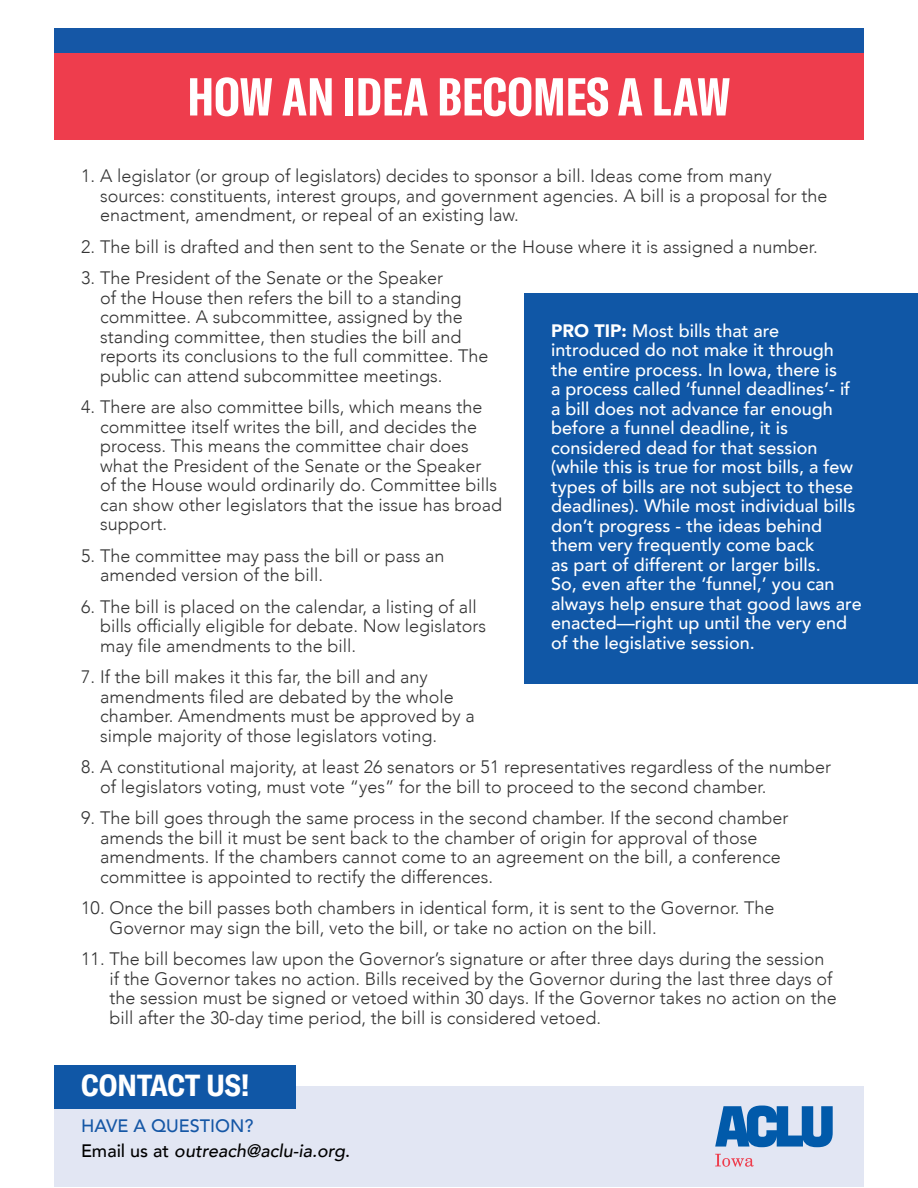
<style>
.page{position:relative;width:918px;height:1188px;background:#fff}
.page>*{position:absolute;margin:0;border:0;box-sizing:border-box;transform-origin:0 0}
.t1{font:700 extra-condensed 52.5px "GT America";color:#fff}
.Body_Copy_Header{font:700 condensed 30px "GT America";letter-spacing:-.005em;color:#fff}
.Body_Copy_Header-2{font:300 18px/19.5px "Avenir";color:#333}
.Body_Copy_Header-3{font:500 18px/19.5px "Avenir";color:#fff}
.Body_Copy_Header-4{font:italic 500 18px "Avenir";color:#000}
.Body_Copy_Header-5{font:500 18px "Avenir";color:#1557a6}
.s1{font-weight:900}
.s2{font-style:normal}
</style>
<div class="page">
<div style="left:54px;top:29px;width:810px;height:86px;background:#1557a6"></div>
<div style="left:54px;top:53px;width:810px;height:87px;background:#ee3d4d"></div>
<div style="left:54px;top:1087px;width:810px;height:100px;background:#e2e6f3"></div>
<div style="left:54px;top:1065px;width:241px;height:43px;background:#1057a6"></div>
<svg style="left:715px;top:1154px;width:39px;height:13px"></svg>
<svg style="left:715px;top:1106px;width:118px;height:41px"></svg>
<div style="left:524px;top:293px;width:394px;height:391px;background:#1057a6"></div>
<p class="t1" style="left:187px;top:65px;width:545px">HOW AN IDEA BECOMES A LAW</p>
<p class="Body_Copy_Header-2" style="left:100px;top:166px;width:729px;text-indent:-19px">1. A legislator (or group of legislators) decides to sponsor a bill. Ideas come from many sources: constituents, interest groups, and government agencies. A bill is a proposal for the enactment, amendment, or repeal of an existing law.</p>
<p class="Body_Copy_Header-2" style="left:81px;top:237px;width:738px">2. The bill is drafted and then sent to the Senate or the House where it is assigned a number.</p>
<p class="Body_Copy_Header-2" style="left:100px;top:268px;width:390px;text-indent:-19px">3. The President of the Senate or the Speaker<br>of the House then refers the bill to a standing committee. A subcommittee, assigned by the standing committee, then studies the bill and reports its conclusions to the full committee. The public can attend subcommittee meetings.</p>
<p class="Body_Copy_Header-2" style="left:100px;top:397px;width:404px;text-indent:-19px">4. There are also committee bills, which means the committee itself writes the bill, and decides the process. This means the committee chair does what the President of the Senate or the Speaker<br>of the House would ordinarily do. Committee bills can show other legislators that the issue has broad support.</p>
<p class="Body_Copy_Header-2" style="left:100px;top:546px;width:346px;text-indent:-19px">5. The committee may pass the bill or pass an amended version of the bill.</p>
<p class="Body_Copy_Header-2" style="left:100px;top:597px;width:388px;text-indent:-19px">6. The bill is placed on the calendar, a listing of all bills officially eligible for debate. Now legislators may file amendments to the bill.</p>
<p class="Body_Copy_Header-2" style="left:100px;top:667px;width:376px;text-indent:-19px">7. If the bill makes it this far, the bill and any amendments filed are debated by the whole chamber. Amendments must be approved by a simple majority of those legislators voting.</p>
<p class="Body_Copy_Header-2" style="left:100px;top:757px;width:733px;text-indent:-19px">8. A constitutional majority, at least 26 senators or 51 representatives regardless of the number of legislators voting, must vote “yes” for the bill to proceed to the second chamber.</p>
<p class="Body_Copy_Header-2" style="left:100px;top:808px;width:690px;text-indent:-19px">9. The bill goes through the same process in the second chamber. If the second chamber amends the bill it must be sent back to the chamber of origin for approval of those amendments. If the chambers cannot come to an agreement on the bill, a conference committee is appointed to rectify the differences.</p>
<p class="Body_Copy_Header-2" style="left:109px;top:898px;width:667px;text-indent:-28px">10. Once the bill passes both chambers in identical form, it is sent to the Governor. The<br>Governor may sign the bill, veto the bill, or take no action on the bill.</p>
<p class="Body_Copy_Header-2" style="left:109px;top:949px;width:729px;text-indent:-28px">11. The bill becomes law upon the Governor’s signature or after three days during the session if the Governor takes no action. Bills received by the Governor during the last three days of the session must be signed or vetoed within 30 days. If the Governor takes no action on the bill after the 30-day time period, the bill is considered vetoed.</p>
<p class="Body_Copy_Header-3" style="left:551px;top:320px;width:312px"><span class="s1">PRO TIP:</span> Most bills that are introduced do not make it through the entire process. In Iowa, there is<br>a process called ‘funnel deadlines’- if a bill does not advance far enough before a funnel deadline, it is considered dead for that session (while this is true for most bills, a few types of bills are not subject to these deadlines). While most individual bills don’t progress - the ideas behind them very frequently come back<br>as part of different or larger bills.<br>So, even after the ‘funnel,’ you can always help ensure that good laws are enacted—right up until the very end of the legislative session.</p>
<p class="Body_Copy_Header" style="left:81px;top:1067px;width:170px">CONTACT US!</p>
<p class="Body_Copy_Header-5" style="left:81px;top:1110px;width:174px">HAVE A QUESTION?</p>
<p class="Body_Copy_Header-4" style="left:81px;top:1140px;width:271px"><span class="s2">Email us at</span> outreach@aclu-ia.org<span class="s2">.</span></p>
</div>
